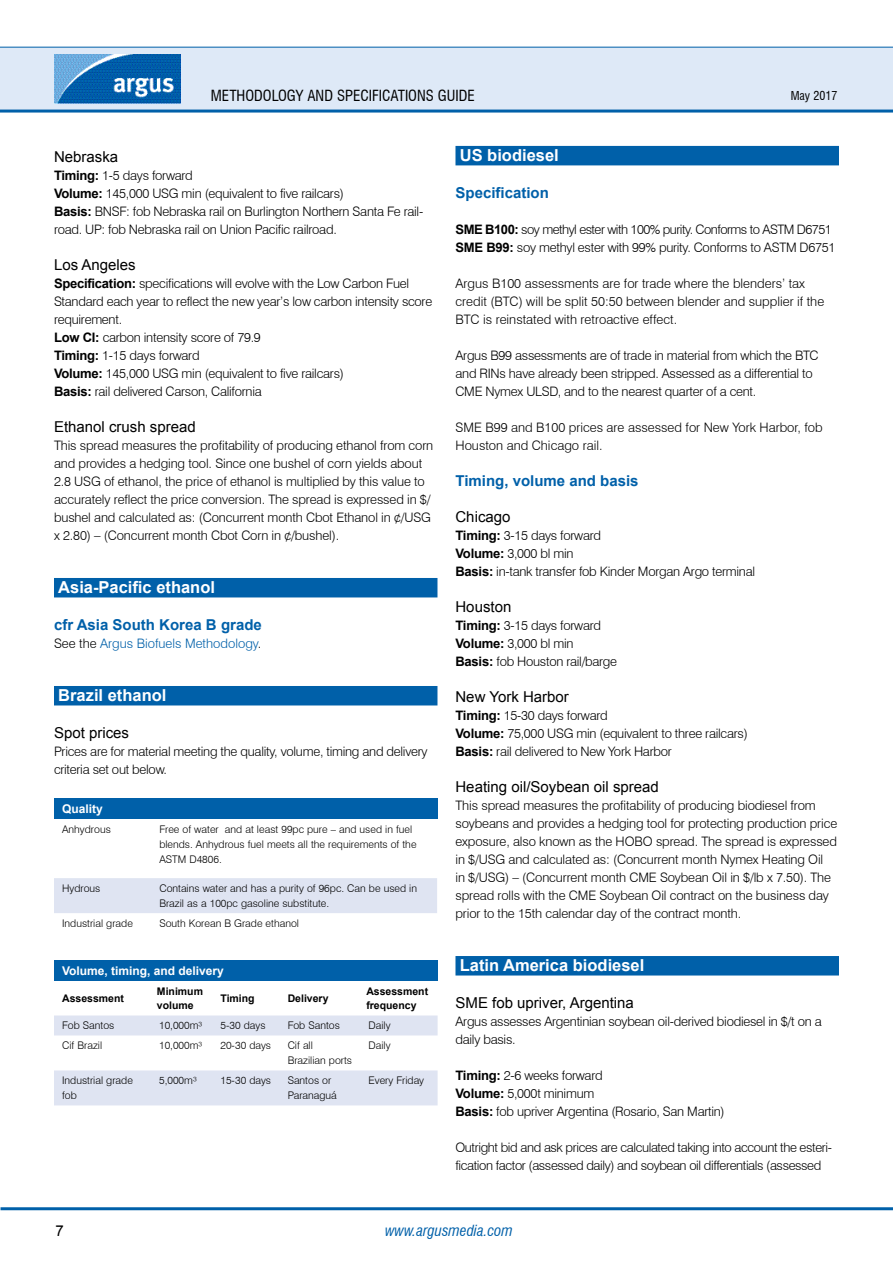
<style>
.page{position:relative;width:893px;height:1263px;background:#fff}
.page>*{position:absolute;margin:0;border:0;box-sizing:border-box;transform-origin:0 0}
.t1{font:700 16.5px "Arial";color:#fff}
.t2{font:15px "Arial";color:#000}
.t3{font:700 15px "Arial";color:#0060a9}
.t4{font:condensed 15px "Swiss 721 BT";color:#000}
.t5{font:italic condensed 15px "Swiss 721 BT";color:#0060a9}
.t6{font:300 13.05px/18px "Swiss 721 BT";letter-spacing:-.02em;color:#000}
.t7{font:300 13.05px/18px "Swiss 721 BT";color:#000}
.t8{font:300 13.05px/18px "Swiss 721 BT";letter-spacing:-.04em;color:#000}
.t9{font:300 13.05px "Swiss 721 BT";color:#0060a9}
.t10{font:700 12px "Arial";color:#fff}
.t11{font:condensed 12px "Swiss 721 BT";color:#000}
.t12{font:300 10.5px/15px "Swiss 721 BT";color:#000}
.t13{font:700 10.5px/13.5px "Arial";color:#000}
.s1{font-family:"Arial";font-weight:700}
.s2{color:#000}
</style>
<div class="page">
<div style="left:0;top:47px;width:893px;height:64px;background:#dee9f7"></div>
<hr style="left:0;top:110px;width:893px;height:3px;background:#0060a9">
<hr style="left:0;top:47px;width:893px;height:1px;background:#0060a9">
<hr style="left:1px;top:1207px;width:892px;height:3px;background:#0060a9">
<img style="left:54px;top:54px;width:126px;height:50px">
<div style="left:54px;top:578px;width:383px;height:19px;background:#0060a9"></div>
<div style="left:54px;top:686px;width:383px;height:19px;background:#0060a9"></div>
<div style="left:54px;top:798px;width:383px;height:21px;background:#0060a9"></div>
<div style="left:54px;top:878px;width:383px;height:35px;background:#dfe4f2"></div>
<div style="left:54px;top:960px;width:384px;height:21px;background:#0060a9"></div>
<svg style="left:54px;top:1015px;width:384px;height:90px"></svg>
<div style="left:455px;top:146px;width:384px;height:19px;background:#0060a9"></div>
<div style="left:455px;top:956px;width:384px;height:19px;background:#0060a9"></div>
<p class="t4" style="left:211px;top:86px;width:265px">METHODOLOGY AND SPECIFICATIONS GUIDE</p>
<p class="t11" style="left:791px;top:88px;width:48px">MAY 2017</p>
<p class="t2" style="left:54px;top:147px;width:66px">Nebraska</p>
<p class="t6" style="left:54px;top:166px;width:371px"><span class="s1">Timing:</span> 1-5 days forward<br><span class="s1">Volume:</span> 145,000 USG min (equivalent to five railcars)<br><span class="s1">Basis:</span> BNSF: fob Nebraska rail on Burlington Northern Santa Fe rail&shy;road. UP: fob Nebraska rail on Union Pacific railroad.</p>
<p class="t2" style="left:54px;top:255px;width:83px">Los Angeles</p>
<p class="t6" style="left:54px;top:274px;width:380px"><span class="s1">Specification:</span> specifications will evolve with the Low Carbon Fuel Standard each year to reflect the new year’s low carbon intensity score requirement.<br><span class="s1">Low CI:</span> carbon intensity score of 79.9<br><span class="s1">Timing:</span> 1-15 days forward<br><span class="s1">Volume:</span> 145,000 USG min (equivalent to five railcars)<br><span class="s1">Basis:</span> rail delivered Carson, California</p>
<p class="t2" style="left:54px;top:417px;width:143px">Ethanol crush spread</p>
<p class="t6" style="left:54px;top:436px;width:381px">This spread measures the profitability of producing ethanol from corn and provides a hedging tool. Since one bushel of corn yields about 2.8 USG of ethanol, the price of ethanol is multiplied by this value to accurately reflect the price conversion. The spread is expressed in $/ bushel and calculated as: (Concurrent month Cbot Ethanol in ¢/USG x 2.80) – (Concurrent month Cbot Corn in ¢/bushel).</p>
<p class="t1" style="left:58px;top:577px;width:158px">Asia-Pacific ethanol</p>
<p class="t3" style="left:54px;top:615px;width:209px">cfr Asia South Korea B grade</p>
<p class="t9" style="left:54px;top:635px;width:209px"><span class="s2">See the</span> Argus Biofuels Methodology<span class="s2">.</span></p>
<p class="t1" style="left:58px;top:685px;width:110px">Brazil ethanol</p>
<p class="t2" style="left:54px;top:723px;width:77px">Spot prices</p>
<p class="t6" style="left:54px;top:742px;width:375px">Prices are for material meeting the quality, volume, timing and delivery criteria set out below.</p>
<p class="t10" style="left:62px;top:801px;width:42px">Quality</p>
<p class="t12" style="left:62px;top:821px;width:50px">Anhydrous</p>
<p class="t12" style="left:159px;top:821px;width:259px">Free of water and at least 99pc pure – and used in fuel blends. Anhydrous fuel meets all the requirements of the<br>ASTM D4806.</p>
<p class="t12" style="left:62px;top:881px;width:40px">Hydrous</p>
<p class="t12" style="left:159px;top:881px;width:259px">Contains water and has a purity of 96pc. Can be used in<br>Brazil as a 100pc gasoline substitute.</p>
<p class="t12" style="left:62px;top:916px;width:72px">Industrial grade</p>
<p class="t12" style="left:159px;top:916px;width:141px">South Korean B Grade ethanol</p>
<p class="t10" style="left:62px;top:963px;width:163px">Volume, timing, and delivery</p>
<p class="t13" style="left:62px;top:992px;width:63px">Assessment</p>
<p class="t13" style="left:157px;top:985px;width:48px">Minimum volume</p>
<p class="t13" style="left:220px;top:992px;width:36px">Timing</p>
<p class="t13" style="left:288px;top:992px;width:42px">Delivery</p>
<p class="t13" style="left:366px;top:985px;width:63px">Assessment frequency</p>
<p class="t12" style="left:62px;top:1018px;width:54px">Fob Santos</p>
<p class="t12" style="left:159px;top:1018px;width:45px">10,000m³</p>
<p class="t12" style="left:220px;top:1018px;width:47px">5-30 days</p>
<p class="t12" style="left:288px;top:1018px;width:54px">Fob Santos</p>
<p class="t12" style="left:368px;top:1018px;width:24px">Daily</p>
<p class="t12" style="left:62px;top:1038px;width:42px">Cif Brazil</p>
<p class="t12" style="left:159px;top:1038px;width:45px">10,000m³</p>
<p class="t12" style="left:220px;top:1038px;width:52px">20-30 days</p>
<p class="t12" style="left:288px;top:1038px;width:66px">Cif all<br>Brazilian ports</p>
<p class="t12" style="left:368px;top:1038px;width:24px">Daily</p>
<p class="t12" style="left:62px;top:1073px;width:72px">Industrial grade fob</p>
<p class="t12" style="left:159px;top:1073px;width:39px">5,000m³</p>
<p class="t12" style="left:220px;top:1073px;width:52px">15-30 days</p>
<p class="t12" style="left:288px;top:1073px;width:51px">Santos or<br>Paranaguá</p>
<p class="t12" style="left:368px;top:1073px;width:57px">Every Friday</p>
<p class="t1" style="left:460px;top:145px;width:101px">US biodiesel</p>
<p class="t3" style="left:455px;top:183px;width:95px">Specification</p>
<p class="t8" style="left:455px;top:220px;width:381px"><span class="s1">SME B100:</span> soy methyl ester with 100% purity. Conforms to ASTM D6751<br><span class="s1">SME B99:</span> soy methyl ester with 99% purity. Conforms to ASTM D6751</p>
<p class="t7" style="left:455px;top:274px;width:370px">Argus B100 assessments are for trade where the blenders’ tax credit (BTC) will be split 50:50 between blender and supplier if the<br>BTC is reinstated with retroactive effect.</p>
<p class="t6" style="left:455px;top:346px;width:365px">Argus B99 assessments are of trade in material from which the BTC and RINs have already been stripped. Assessed as a differential to<br>CME Nymex ULSD, and to the nearest quarter of a cent.</p>
<p class="t7" style="left:455px;top:418px;width:369px">SME B99 and B100 prices are assessed for New York Harbor, fob<br>Houston and Chicago rail.</p>
<p class="t3" style="left:455px;top:471px;width:185px">Timing, volume and basis</p>
<p class="t2" style="left:455px;top:507px;width:57px">Chicago</p>
<p class="t6" style="left:455px;top:526px;width:301px"><span class="s1">Timing:</span> 3-15 days forward<br><span class="s1">Volume:</span> 3,000 bl min<br><span class="s1">Basis:</span> in-tank transfer fob Kinder Morgan Argo terminal</p>
<p class="t2" style="left:455px;top:597px;width:57px">Houston</p>
<p class="t6" style="left:455px;top:616px;width:163px"><span class="s1">Timing:</span> 3-15 days forward<br><span class="s1">Volume:</span> 3,000 bl min<br><span class="s1">Basis:</span> fob Houston rail/barge</p>
<p class="t2" style="left:455px;top:687px;width:115px">New York Harbor</p>
<p class="t6" style="left:455px;top:706px;width:294px"><span class="s1">Timing:</span> 15-30 days forward<br><span class="s1">Volume:</span> 75,000 USG min (equivalent to three railcars)<br><span class="s1">Basis:</span> rail delivered to New York Harbor</p>
<p class="t2" style="left:455px;top:777px;width:205px">Heating oil/Soybean oil spread</p>
<p class="t6" style="left:455px;top:796px;width:383px">This spread measures the profitability of producing biodiesel from soybeans and provides a hedging tool for protecting production price exposure, also known as the HOBO spread. The spread is expressed in $/USG and calculated as: (Concurrent month Nymex Heating Oil<br>in $/USG) – (Concurrent month CME Soybean Oil in $/lb x 7.50). The spread rolls with the CME Soybean Oil contract on the business day prior to the 15th calendar day of the contract month.</p>
<p class="t1" style="left:460px;top:955px;width:186px">Latin America biodiesel</p>
<p class="t2" style="left:455px;top:993px;width:180px">SME fob upriver, Argentina</p>
<p class="t6" style="left:455px;top:1012px;width:368px">Argus assesses Argentinian soybean oil-derived biodiesel in $/t on a daily basis.</p>
<p class="t6" style="left:455px;top:1066px;width:271px"><span class="s1">Timing:</span> 2-6 weeks forward<br><span class="s1">Volume:</span> 5,000t minimum<br><span class="s1">Basis:</span> fob upriver Argentina (Rosario, San Martin)</p>
<p class="t6" style="left:455px;top:1138px;width:378px">Outright bid and ask prices are calculated taking into account the esteri&shy;fication factor (assessed daily) and soybean oil differentials (assessed</p>
<p class="t2" style="left:55px;top:1220px;width:10px">7</p>
<p class="t5" style="left:385px;top:1221px;width:129px">www.argusmedia.com</p>
</div>
